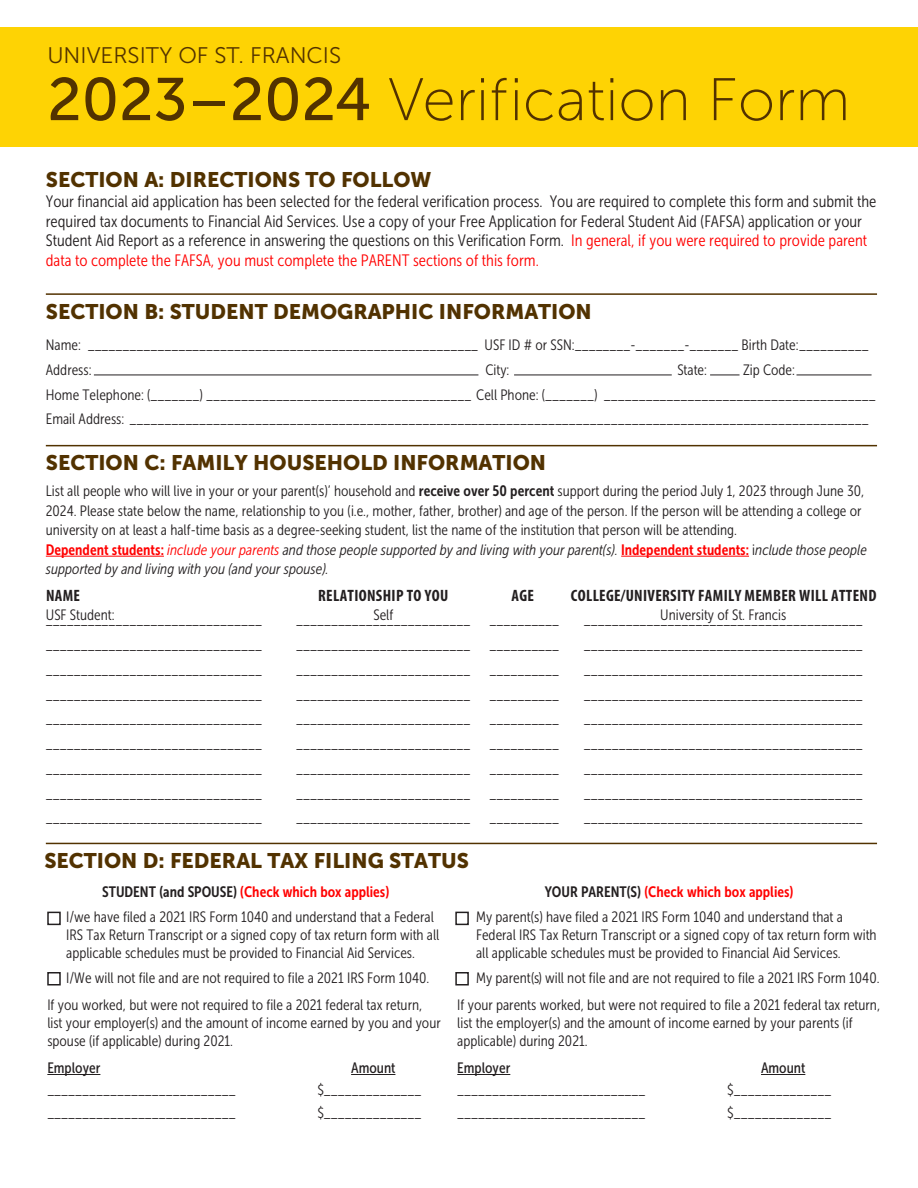
<style>
.page{position:relative;width:918px;height:1188px;background:#fff}
.page>*{position:absolute;margin:0;border:0;box-sizing:border-box;transform-origin:0 0}
.t1{font:60px "Museo Sans 100";color:#523200}
.t2{font:22.5px "Museo Sans 300";color:#523200}
.t3{font:21px "Museo Sans 900";color:#523200}
.t4{font:16.5px/19.8px "Museo Sans Cond 300";color:#231f20}
.t5{font:700 condensed 16.5px "Myriad Pro";letter-spacing:.02em;color:#231f20}
.t6{font:15px/18px "Museo Sans Cond 300";color:#231f20}
.t7{font:15px "Museo Sans Cond 700";color:#f00}
.t8{font:15px "Museo Sans Cond 500";color:#231f20}
.s1{font-family:"Museo Sans 500"}
.s2{color:#f00}
.s3{font-family:"Museo Sans Cond 700"}
.s4{font-family:"Museo Sans Cond 700";color:#f00}
.s5{font-style:italic;color:#f00}
.s6{font-style:italic}
.s7{color:#231f20}
</style>
<div class="page">
<div style="left:0;top:27px;width:918px;height:120px;background:#fed304"></div>
<hr style="left:47px;top:1074px;width:53px;height:1px;background:#231f20">
<hr style="left:351px;top:1074px;width:44px;height:1px;background:#231f20">
<hr style="left:457px;top:1074px;width:53px;height:1px;background:#231f20">
<hr style="left:761px;top:1074px;width:44px;height:1px;background:#231f20">
<hr style="left:46px;top:556px;width:118px;height:1px;background:#f00">
<hr style="left:621px;top:556px;width:128px;height:1px;background:#f00">
<hr style="left:46px;top:293px;width:831px;height:2px;background:#523200">
<hr style="left:46px;top:843px;width:831px;height:1px;background:#523200">
<hr style="left:46px;top:445px;width:831px;height:1px;background:#523200">
<hr style="left:94px;top:375px;width:384px;height:1px;background:#231f20">
<hr style="left:514px;top:375px;width:158px;height:1px;background:#231f20">
<hr style="left:710px;top:375px;width:30px;height:1px;background:#231f20">
<hr style="left:796px;top:375px;width:76px;height:1px;background:#231f20">
<div style="left:47px;top:912px;width:14px;height:13px;border:2px solid #231f20"></div>
<div style="left:455px;top:912px;width:14px;height:13px;border:2px solid #231f20"></div>
<div style="left:47px;top:972px;width:14px;height:14px;border:2px solid #231f20"></div>
<div style="left:455px;top:972px;width:14px;height:14px;border:2px solid #231f20"></div>
<p class="t2" style="left:47px;top:44px;width:295px">UNIVERSITY OF ST. FRANCIS</p>
<p class="t1" style="left:47px;top:68px;width:805px"><span class="s1">2023–2024</span> Verification Form</p>
<p class="t3" style="left:46px;top:168px;width:387px">SECTION A: DIRECTIONS TO FOLLOW</p>
<p class="t4" style="left:46px;top:191px;width:832px">Your financial aid application has been selected for the federal verification process. You are required to complete this form and submit the required tax documents to Financial Aid Services. Use a copy of your Free Application for Federal Student Aid (FAFSA) application or your Student Aid Report as a reference in answering the questions on this Verification Form. <span class="s2">In general, if you were required to provide parent data to complete the FAFSA, you must complete the PARENT sections of this form.</span></p>
<p class="t3" style="left:46px;top:299px;width:548px">SECTION B: STUDENT DEMOGRAPHIC INFORMATION</p>
<p class="t6" style="left:46px;top:336px;width:825px">Name: ________________________________________________________ USF ID # or SSN:________-_______-_______ Birth Date:__________</p>
<p class="t6" style="left:46px;top:361px;width:47px">Address:</p>
<p class="t6" style="left:485px;top:361px;width:26px">City:</p>
<p class="t6" style="left:677px;top:361px;width:31px">State:</p>
<p class="t6" style="left:743px;top:361px;width:53px">Zip Code:</p>
<p class="t6" style="left:46px;top:386px;width:832px">Home Telephone: (_______) ______________________________________ Cell Phone: (_______) _______________________________________</p>
<p class="t6" style="left:46px;top:410px;width:825px">Email Address: __________________________________________________________________________________________________________</p>
<p class="t3" style="left:46px;top:451px;width:502px">SECTION C: FAMILY HOUSEHOLD INFORMATION</p>
<p class="t6" style="left:46px;top:481px;width:823px;line-height:19.5px">List all people who will live in your or your parent(s)’ household and <span class="s3">receive over 50 percent</span> support during the period July 1, 2023 through June 30, 2024. Please state below the name, relationship to you (i.e., mother, father, brother) and age of the person. If the person will be attending a college or university on at least a half-time basis as a degree-seeking student, list the name of the institution that person will be attending.<br><span class="s4">Dependent students:</span> <span class="s5">include your parents</span> <span class="s6">and those people supported by and living with your parent(s).</span> <span class="s4">Independent students:</span> i<span class="s6">nclude those people supported by and living with you (and your spouse).</span></p>
<p class="t5" style="left:46px;top:585px;width:36px">NAME</p>
<p class="t5" style="left:318px;top:585px;width:132px">RELATIONSHIP TO YOU</p>
<p class="t5" style="left:511px;top:585px;width:24px">AGE</p>
<p class="t5" style="left:571px;top:585px;width:307px">COLLEGE/UNIVERSITY FAMILY MEMBER WILL ATTEND</p>
<p class="t6" style="left:46px;top:611px;width:218px">_______________________________</p>
<p class="t6" style="left:296px;top:611px;width:176px">_________________________</p>
<p class="t6" style="left:489px;top:611px;width:71px">__________</p>
<p class="t6" style="left:584px;top:611px;width:280px">________________________________________</p>
<p class="t6" style="left:46px;top:636px;width:218px">_______________________________</p>
<p class="t6" style="left:296px;top:636px;width:176px">_________________________</p>
<p class="t6" style="left:489px;top:636px;width:71px">__________</p>
<p class="t6" style="left:584px;top:636px;width:280px">________________________________________</p>
<p class="t6" style="left:46px;top:661px;width:218px">_______________________________</p>
<p class="t6" style="left:296px;top:661px;width:176px">_________________________</p>
<p class="t6" style="left:489px;top:661px;width:71px">__________</p>
<p class="t6" style="left:584px;top:661px;width:280px">________________________________________</p>
<p class="t6" style="left:46px;top:686px;width:218px">_______________________________</p>
<p class="t6" style="left:296px;top:686px;width:176px">_________________________</p>
<p class="t6" style="left:489px;top:686px;width:71px">__________</p>
<p class="t6" style="left:584px;top:686px;width:280px">________________________________________</p>
<p class="t6" style="left:46px;top:710px;width:218px">_______________________________</p>
<p class="t6" style="left:296px;top:710px;width:176px">_________________________</p>
<p class="t6" style="left:489px;top:710px;width:71px">__________</p>
<p class="t6" style="left:584px;top:710px;width:280px">________________________________________</p>
<p class="t6" style="left:46px;top:735px;width:218px">_______________________________</p>
<p class="t6" style="left:296px;top:735px;width:176px">_________________________</p>
<p class="t6" style="left:489px;top:735px;width:71px">__________</p>
<p class="t6" style="left:584px;top:735px;width:281px">________________________________________</p>
<p class="t6" style="left:46px;top:760px;width:218px">_______________________________</p>
<p class="t6" style="left:296px;top:760px;width:176px">_________________________</p>
<p class="t6" style="left:489px;top:760px;width:71px">__________</p>
<p class="t6" style="left:584px;top:760px;width:280px">________________________________________</p>
<p class="t6" style="left:46px;top:785px;width:218px">_______________________________</p>
<p class="t6" style="left:296px;top:785px;width:176px">_________________________</p>
<p class="t6" style="left:489px;top:785px;width:71px">__________</p>
<p class="t6" style="left:584px;top:785px;width:281px">________________________________________</p>
<p class="t6" style="left:46px;top:809px;width:218px">_______________________________</p>
<p class="t6" style="left:296px;top:809px;width:176px">_________________________</p>
<p class="t6" style="left:489px;top:809px;width:71px">__________</p>
<p class="t6" style="left:584px;top:809px;width:280px">________________________________________</p>
<p class="t6" style="left:46px;top:606px;width:70px">USF Student:</p>
<p class="t6" style="left:373px;top:606px;width:21px">Self</p>
<p class="t6" style="left:660px;top:606px;width:128px">University of St. Francis</p>
<p class="t3" style="left:44px;top:849px;width:426px">SECTION D: FEDERAL TAX FILING STATUS</p>
<p class="t7" style="left:102px;top:884px;width:289px"><span class="s7">STUDENT (and SPOUSE)</span> (Check which box applies)</p>
<p class="t6" style="left:66px;top:908px;width:375px">I/we have filed a 2021 IRS Form 1040 and understand that a Federal<br>IRS Tax Return Transcript or a signed copy of tax return form with all applicable schedules must be provided to Financial Aid Services.</p>
<p class="t6" style="left:66px;top:969px;width:365px">I/We will not file and are not required to file a 2021 IRS Form 1040.</p>
<p class="t6" style="left:47px;top:996px;width:395px">If you worked, but were not required to file a 2021 federal tax return, list your employer(s) and the amount of income earned by you and your spouse (if applicable) during 2021.</p>
<p class="t8" style="left:47px;top:1060px;width:55px">Employer</p>
<p class="t8" style="left:351px;top:1060px;width:46px">Amount</p>
<p class="t6" style="left:47px;top:1081px;width:190px">___________________________</p>
<p class="t6" style="left:317px;top:1081px;width:106px">$______________</p>
<p class="t7" style="left:545px;top:884px;width:250px"><span class="s7">YOUR PARENT(S)</span> (Check which box applies)</p>
<p class="t6" style="left:476px;top:908px;width:402px">My parent(s) have filed a 2021 IRS Form 1040 and understand that a<br>Federal IRS Tax Return Transcript or a signed copy of tax return form with all applicable schedules must be provided to Financial Aid Services.</p>
<p class="t6" style="left:476px;top:969px;width:405px">My parent(s) will not file and are not required to file a 2021 IRS Form 1040.</p>
<p class="t6" style="left:457px;top:996px;width:425px">If your parents worked, but were not required to file a 2021 federal tax return, list the employer(s) and the amount of income earned by your parents (if applicable) during 2021.</p>
<p class="t8" style="left:457px;top:1060px;width:55px">Employer</p>
<p class="t8" style="left:761px;top:1060px;width:46px">Amount</p>
<p class="t6" style="left:457px;top:1081px;width:190px">___________________________</p>
<p class="t6" style="left:727px;top:1081px;width:106px">$______________</p>
<p class="t6" style="left:47px;top:1104px;width:190px">___________________________</p>
<p class="t6" style="left:317px;top:1104px;width:106px">$______________</p>
<p class="t6" style="left:457px;top:1104px;width:190px">___________________________</p>
<p class="t6" style="left:727px;top:1104px;width:106px">$______________</p>
</div>
